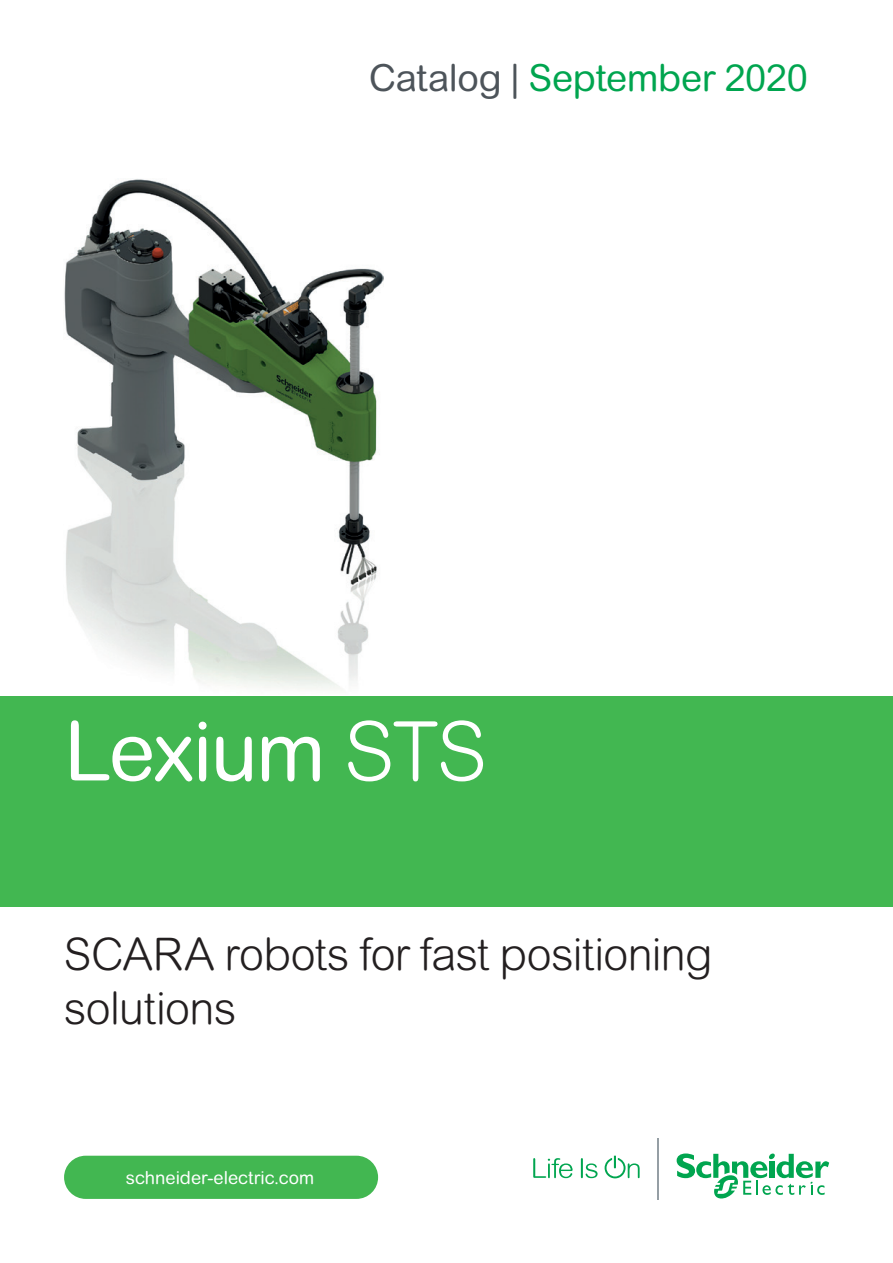
<style>
.page{position:relative;width:893px;height:1263px;background:#fff}
.page>*{position:absolute;margin:0;border:0;box-sizing:border-box;transform-origin:0 0}
.Front_title__55_Regu{font:82.5px "Arial Rounded MT Pro";letter-spacing:-.025em;color:#fff}
.Front_sub_title__30{font:300 45px/54px "Arial Rounded MT Pro";letter-spacing:-.015em;color:#231f20}
.Front_Catalog___Mont{font:37.5px "Arial Rounded MT Pro";letter-spacing:-.01em;color:#00a54f}
.t1{font:18px "Arial Rounded MT Pro";color:#fff}
.s1{color:#4d545a}
.s2{font-weight:300}
</style>
<div class="page">
<div style="left:64px;top:1156px;width:314px;height:43px;background:#42b751;border-radius:22px"></div>
<svg style="left:533px;top:1158px;width:40px;height:20px"></svg>
<svg style="left:581px;top:1158px;width:17px;height:20px"></svg>
<svg style="left:605px;top:1156px;width:35px;height:22px"></svg>
<svg style="left:677px;top:1153px;width:152px;height:46px"></svg>
<hr style="left:658px;top:1138px;width:1px;height:61px;background:#959ea4">
<div style="left:0;top:696px;width:893px;height:211px;background:#42b751"></div>
<img style="left:64px;top:179px;width:320px;height:510px">
<p class="Front_Catalog___Mont" style="left:369px;top:56px;width:441px"><span class="s1">Catalog |</span> September 2020</p>
<p class="Front_title__55_Regu" style="left:64px;top:703px;width:425px">Lexium <span class="s2">STS</span></p>
<p class="Front_sub_title__30" style="left:64px;top:929px;width:650px">SCARA robots for fast positioning solutions</p>
<p class="t1" style="left:126px;top:1167px;width:190px">schneider-electric.com</p>
</div>
